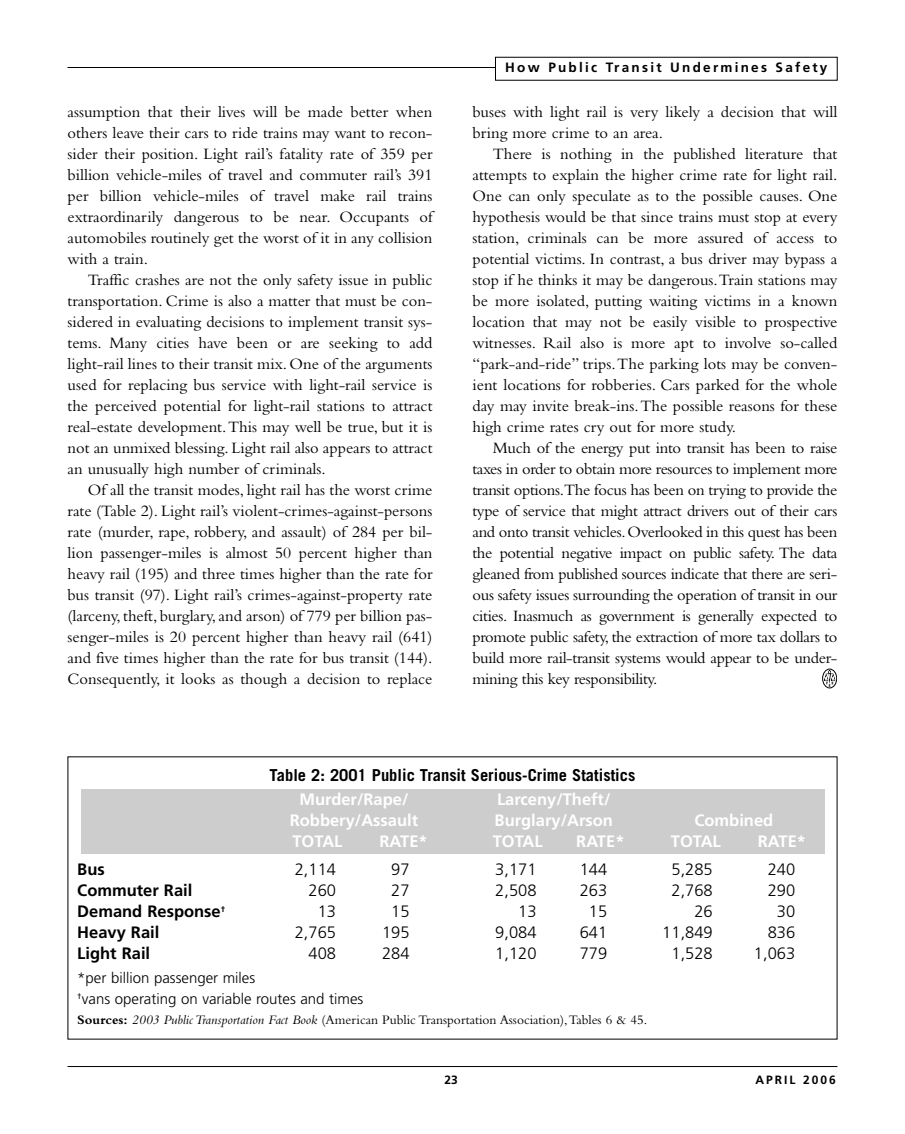
<style>
.page{position:relative;width:905px;height:1134px;background:#fff}
.page>*{position:absolute;margin:0;border:0;box-sizing:border-box;transform-origin:0 0}
.t1{font:16.5px/21px "Bembo";color:#000;text-align:justify}
.t2{font:300 16.5px "Frutiger";color:#000}
.t3{font:700 16.5px "Frutiger";color:#fff}
.t4{font:700 16.5px "Frutiger";color:#000}
.t5{font:700 16.5px "Trade Gothic";color:#000}
.t6{font:300 15px/21px "Frutiger";color:#000}
.t7{font:13.5px "Bembo";color:#000}
.t8{font:700 13.5px "Frutiger";letter-spacing:.165em;color:#000}
.t9{font:700 12px "Frutiger";letter-spacing:.165em;color:#000}
.s1{font-weight:700}
.s2{font-style:italic}
</style>
<div class="page">
<hr style="left:68px;top:1066px;width:769px;height:1px;background:#000">
<hr style="left:68px;top:67px;width:740px;height:1px;background:#000">
<div style="left:495px;top:57px;width:342px;height:23px;background:#fff"></div>
<div style="left:81px;top:790px;width:743px;height:64px;background:#cdcdcd"></div>
<div style="left:822px;top:669px;width:14px;height:19px;border:1px solid #000;border-radius:50%"></div>
<svg style="left:823px;top:670px;width:12px;height:17px"></svg>
<p class="t1" style="left:68px;top:103px;width:366px">assumption that their lives will be made better when others leave their cars to ride trains may want to recon&shy;sider their position. Light rail’s fatality rate of 359 per billion vehicle-miles of travel and commuter rail’s 391 per billion vehicle-miles of travel make rail trains extraordinarily dangerous to be near. Occupants of automobiles routinely get the worst of it in any collision with a train.</p>
<p class="t1" style="left:68px;top:271px;width:366px;text-indent:20px">Traffic crashes are not the only safety issue in public transportation. Crime is also a matter that must be con&shy;sidered in evaluating decisions to implement transit sys&shy;tems. Many cities have been or are seeking to add light-rail lines to their transit mix. One of the arguments used for replacing bus service with light-rail service is the perceived potential for light-rail stations to attract real-estate development.This may well be true, but it is not an unmixed blessing. Light rail also appears to attract an unusually high number of criminals.</p>
<p class="t1" style="left:67px;top:481px;width:366px;text-indent:20px">Of all the transit modes, light rail has the worst crime rate (Table 2). Light rail’s violent-crimes-against-persons rate (murder, rape, robbery, and assault) of 284 per bil&shy;lion passenger-miles is almost 50 percent higher than heavy rail (195) and three times higher than the rate for bus transit (97). Light rail’s crimes-against-property rate (larceny, theft, burglary, and arson) of 779 per billion pas&shy;senger-miles is 20 percent higher than heavy rail (641) and five times higher than the rate for bus transit (144).<br>Consequently, it looks as though a decision to replace</p>
<p class="t8" style="left:505px;top:62px;width:324px">How Public Transit Undermines Safety</p>
<p class="t1" style="left:472px;top:103px;width:366px">buses with light rail is very likely a decision that will bring more crime to an area.</p>
<p class="t1" style="left:472px;top:145px;width:366px;text-indent:20px">There is nothing in the published literature that attempts to explain the higher crime rate for light rail.<br>One can only speculate as to the possible causes. One hypothesis would be that since trains must stop at every station, criminals can be more assured of access to potential victims. In contrast, a bus driver may bypass a stop if he thinks it may be dangerous.Train stations may be more isolated, putting waiting victims in a known location that may not be easily visible to prospective witnesses. Rail also is more apt to involve so-called “park-and-ride” trips.The parking lots may be conven&shy;ient locations for robberies. Cars parked for the whole day may invite break-ins.The possible reasons for these high crime rates cry out for more study.</p>
<p class="t1" style="left:472px;top:439px;width:366px;text-indent:20px">Much of the energy put into transit has been to raise taxes in order to obtain more resources to implement more transit options.The focus has been on trying to provide the type of service that might attract drivers out of their cars and onto transit vehicles.Overlooked in this quest has been the potential negative impact on public safety. The data gleaned from published sources indicate that there are seri&shy;ous safety issues surrounding the operation of transit in our cities. Inasmuch as government is generally expected to promote public safety, the extraction of more tax dollars to build more rail-transit systems would appear to be under&shy;mining this key responsibility.</p>
<p class="t5" style="left:269px;top:769px;width:367px">Table 2: 2001 Public Transit Serious-Crime Statistics</p>
<p class="t3" style="left:299px;top:793px;width:110px">Murder/Rape/</p>
<p class="t3" style="left:497px;top:793px;width:115px">Larceny/Theft/</p>
<p class="t3" style="left:290px;top:814px;width:130px">Robbery/Assault</p>
<p class="t3" style="left:494px;top:814px;width:120px">Burglary/Arson</p>
<p class="t3" style="left:694px;top:814px;width:80px">Combined</p>
<p class="t3" style="left:292px;top:835px;width:52px">TOTAL</p>
<p class="t3" style="left:379px;top:835px;width:50px">RATE*</p>
<p class="t3" style="left:492px;top:835px;width:52px">TOTAL</p>
<p class="t3" style="left:576px;top:835px;width:50px">RATE*</p>
<p class="t3" style="left:670px;top:835px;width:52px">TOTAL</p>
<p class="t3" style="left:757px;top:835px;width:50px">RATE*</p>
<p class="t4" style="left:77px;top:863px;width:29px">Bus</p>
<p class="t2" style="left:295px;top:863px;width:43px">2,114</p>
<p class="t2" style="left:391px;top:863px;width:20px">97</p>
<p class="t2" style="left:495px;top:863px;width:43px">3,171</p>
<p class="t2" style="left:579px;top:863px;width:29px">144</p>
<p class="t2" style="left:671px;top:863px;width:43px">5,285</p>
<p class="t2" style="left:767px;top:863px;width:29px">240</p>
<p class="t4" style="left:77px;top:884px;width:117px">Commuter Rail</p>
<p class="t2" style="left:308px;top:884px;width:29px">260</p>
<p class="t2" style="left:391px;top:884px;width:20px">27</p>
<p class="t2" style="left:495px;top:884px;width:43px">2,508</p>
<p class="t2" style="left:579px;top:884px;width:29px">263</p>
<p class="t2" style="left:671px;top:884px;width:43px">2,768</p>
<p class="t2" style="left:767px;top:884px;width:29px">290</p>
<p class="t4" style="left:77px;top:905px;width:150px">Demand Response<sup>†</sup></p>
<p class="t2" style="left:318px;top:905px;width:20px">13</p>
<p class="t2" style="left:391px;top:905px;width:20px">15</p>
<p class="t2" style="left:518px;top:905px;width:20px">13</p>
<p class="t2" style="left:589px;top:905px;width:20px">15</p>
<p class="t2" style="left:694px;top:905px;width:20px">26</p>
<p class="t2" style="left:776px;top:905px;width:20px">30</p>
<p class="t4" style="left:77px;top:926px;width:84px">Heavy Rail</p>
<p class="t2" style="left:295px;top:926px;width:43px">2,765</p>
<p class="t2" style="left:382px;top:926px;width:29px">195</p>
<p class="t2" style="left:495px;top:926px;width:43px">9,084</p>
<p class="t2" style="left:579px;top:926px;width:29px">641</p>
<p class="t2" style="left:662px;top:926px;width:52px">11,849</p>
<p class="t2" style="left:767px;top:926px;width:29px">836</p>
<p class="t4" style="left:77px;top:947px;width:74px">Light Rail</p>
<p class="t2" style="left:308px;top:947px;width:29px">408</p>
<p class="t2" style="left:382px;top:947px;width:29px">284</p>
<p class="t2" style="left:495px;top:947px;width:43px">1,120</p>
<p class="t2" style="left:579px;top:947px;width:29px">779</p>
<p class="t2" style="left:671px;top:947px;width:43px">1,528</p>
<p class="t2" style="left:754px;top:947px;width:43px">1,063</p>
<p class="t6" style="left:77px;top:969px;width:287px">*per billion passenger miles<br><sup>†</sup>vans operating on variable routes and times</p>
<p class="t7" style="left:77px;top:1015px;width:571px"><span class="s1">Sources:</span> <span class="s2">2003 Public Transportation Fact Book</span> (American Public Transportation Association),Tables 6 &amp; 45.</p>
<p class="t9" style="left:444px;top:1075px;width:15px">23</p>
<p class="t9" style="left:755px;top:1075px;width:82px">APRIL 2006</p>
</div>
